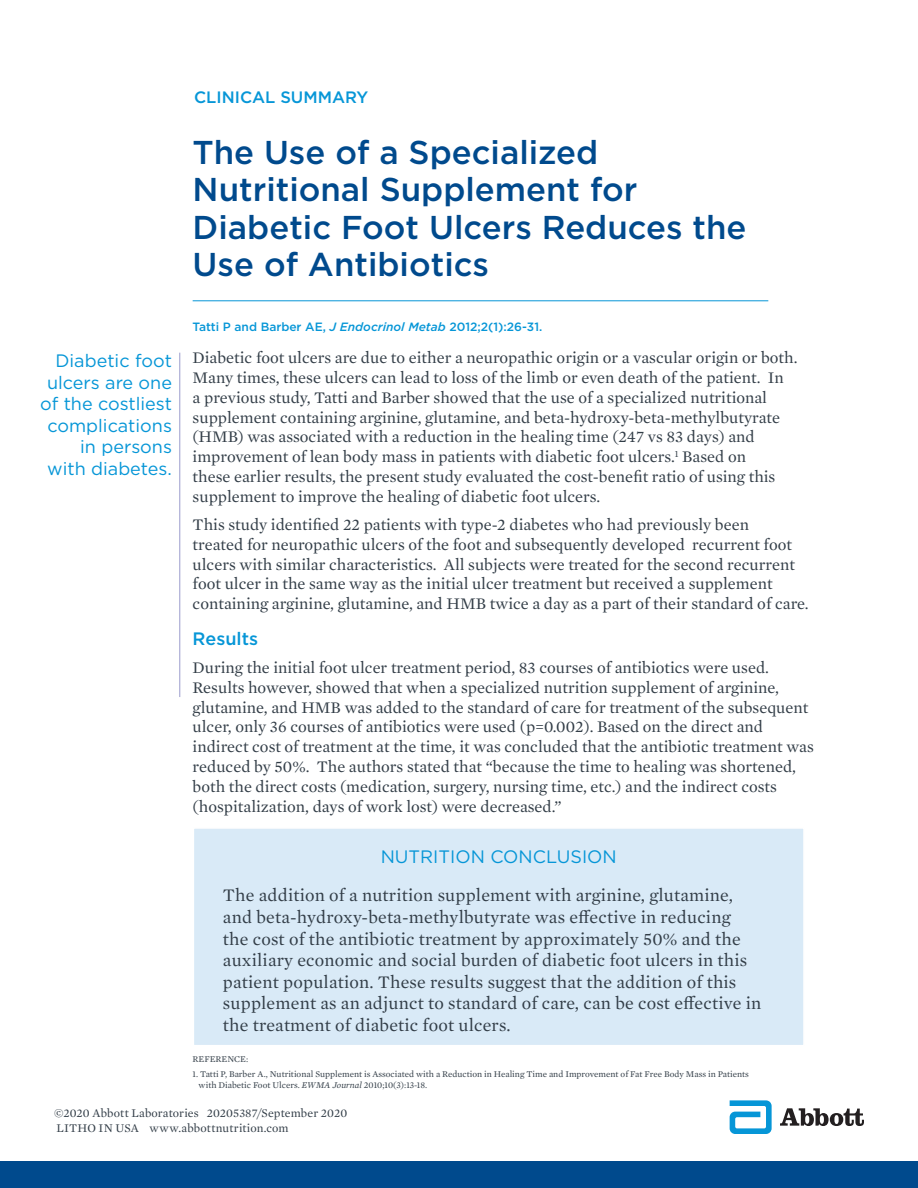
<style>
.page{position:relative;width:918px;height:1188px;background:#fff}
.page>*{position:absolute;margin:0;border:0;box-sizing:border-box;transform-origin:0 0}
.t1{font:500 33px/37.5px "Gotham";color:#004a8d}
.t2{font:18px/21.6px "Mercury Text G1";letter-spacing:.01em;color:#323d47}
.t3{font:18px/21.6px "Gotham";color:#0696d7;text-align:right}
.t4{font:500 18px "Gotham";color:#0696d7}
.t5{font:16.5px/19.8px "Mercury Text G1";color:#323d47}
.t6{font:500 16.5px "Gotham";color:#0696d7}
.t7{font:12px/14.4px "Mercury Text G1";letter-spacing:.005em;color:#323d47}
.t8{font:500 12px "Gotham";color:#0696d7}
.t9{font:9px/10.8px "Mercury Text G1";color:#323d47}
.s1{font-style:italic}
</style>
<div class="page">
<div style="left:0;top:1161px;width:918px;height:27px;background:#004a8d"></div>
<svg style="left:730px;top:1100px;width:42px;height:34px"></svg>
<svg style="left:780px;top:1108px;width:84px;height:18px"></svg>
<hr style="left:193px;top:300px;width:575px;height:1px;background:#0696d7">
<hr style="left:179px;top:353px;width:1px;height:344px;background:#9a9bcc">
<div style="left:193px;top:827px;width:612px;height:219px;background:#d9eaf7;border:2px solid #fff"></div>
<p class="t6" style="left:194px;top:87px;width:176px">CLINICAL SUMMARY</p>
<p class="t3" style="left:40px;top:349px;width:133px">Diabetic foot ulcers are one of the costliest complications in persons with diabetes.</p>
<h1 class="t1" style="left:193px;top:133px;width:555px">The Use of a Specialized<br>Nutritional Supplement for<br>Diabetic Foot Ulcers Reduces the<br>Use of Antibiotics</h1>
<p class="t8" style="left:193px;top:318px;width:351px">Tatti P and Barber AE, <span class="s1">J Endocrinol Metab</span> 2012;2(1):26-31.</p>
<p class="t5" style="left:193px;top:347px;width:606px">Diabetic foot ulcers are due to either a neuropathic origin or a vascular origin or both.<br>Many times, these ulcers can lead to loss of the limb or even death of the patient. In<br>a previous study, Tatti and Barber showed that the use of a specialized nutritional supplement containing arginine, glutamine, and beta-hydroxy-beta-methylbutyrate (HMB) was associated with a reduction in the healing time (247 vs 83 days) and improvement of lean body mass in patients with diabetic foot ulcers.<sup>1</sup> Based on<br>these earlier results, the present study evaluated the cost-benefit ratio of using this supplement to improve the healing of diabetic foot ulcers.</p>
<p class="t5" style="left:193px;top:514px;width:618px">This study identified 22 patients with type-2 diabetes who had previously been<br>treated for neuropathic ulcers of the foot and subsequently developed recurrent foot ulcers with similar characteristics. All subjects were treated for the second recurrent foot ulcer in the same way as the initial ulcer treatment but received a supplement containing arginine, glutamine, and HMB twice a day as a part of their standard of care.</p>
<p class="t4" style="left:193px;top:627px;width:67px">Results</p>
<p class="t5" style="left:193px;top:657px;width:623px">During the initial foot ulcer treatment period, 83 courses of antibiotics were used.<br>Results however, showed that when a specialized nutrition supplement of arginine, glutamine, and HMB was added to the standard of care for treatment of the subsequent ulcer, only 36 courses of antibiotics were used (p=0.002). Based on the direct and indirect cost of treatment at the time, it was concluded that the antibiotic treatment was reduced by 50%. The authors stated that “because the time to healing was shortened, both the direct costs (medication, surgery, nursing time, etc.) and the indirect costs (hospitalization, days of work lost) were decreased.”</p>
<p class="t3" style="left:381px;top:845px;width:238px">NUTRITION CONCLUSION</p>
<p class="t2" style="left:223px;top:884px;width:540px">The addition of a nutrition supplement with arginine, glutamine, and beta-hydroxy-beta-methylbutyrate was effective in reducing<br>the cost of the antibiotic treatment by approximately 50% and the auxiliary economic and social burden of diabetic foot ulcers in this patient population. These results suggest that the addition of this supplement as an adjunct to standard of care, can be cost effective in the treatment of diabetic foot ulcers.</p>
<p class="t9" style="left:193px;top:1054px;width:57px">REFERENCE:</p>
<p class="t9" style="left:199px;top:1069px;width:552px;text-indent:-6px">1. Tatti P, Barber A., Nutritional Supplement is Associated with a Reduction in Healing Time and Improvement of Fat Free Body Mass in Patients with Diabetic Foot Ulcers. <span class="s1">EWMA Journal</span> 2010;10(3):13-18.</p>
<p class="t7" style="left:54px;top:1105px;width:295px">©2020 Abbott Laboratories 20205387/September 2020<br>LITHO IN USA www.abbottnutrition.com</p>
</div>
